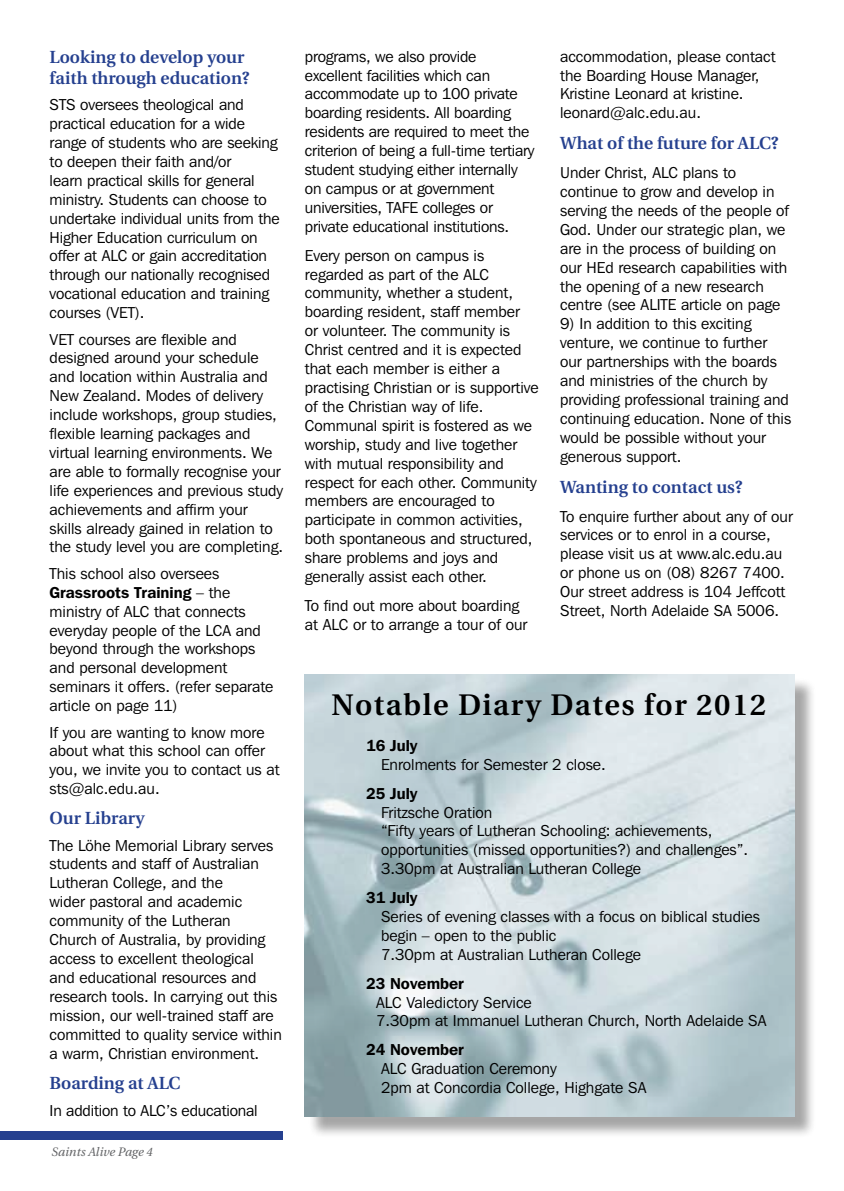
<style>
.page{position:relative;width:844px;height:1191px;background:#fff}
.page>*{position:absolute;margin:0;border:0;box-sizing:border-box;transform-origin:0 0}
.t1{font:600 29.75px "Utopia";letter-spacing:.05em;color:#000}
.t2{font:600 17.5px/21px "Utopia";color:#25408f}
.t3{font:15.75px/18.9px "Franklin Gothic IT Cby BT";color:#000}
.t4{font:600 15.75px "Franklin Gothic IT Cby BT";color:#000}
.t5{font:italic 12.25px "Utopia";color:#636466}
.s1{font-weight:600}
</style>
<div class="page">
<div style="left:0;top:1131px;width:283px;height:9px;background:#25408f"></div>
<div style="left:307px;top:677px;width:509px;height:461px;background:#000;opacity:.54"></div>
<img style="left:305px;top:675px;width:489px;height:441px">
<p class="t2" style="left:50px;top:47px;width:201px">Looking to develop your faith through education?</p>
<p class="t3" style="left:50px;top:95px;width:232px">STS oversees theological and practical education for a wide range of students who are seeking to deepen their faith and/or<br>learn practical skills for general ministry. Students can choose to undertake individual units from the<br>Higher Education curriculum on offer at ALC or gain accreditation through our nationally recognised vocational education and training courses (VET).</p>
<p class="t3" style="left:50px;top:329px;width:235px">VET courses are flexible and designed around your schedule and location within Australia and New Zealand. Modes of delivery include workshops, group studies, flexible learning packages and virtual learning environments. We are able to formally recognise your life experiences and previous study achievements and affirm your skills already gained in relation to the study level you are completing.</p>
<p class="t3" style="left:50px;top:563px;width:225px">This school also oversees<br><span class="s1">Grassroots Training</span> – the ministry of ALC that connects everyday people of the LCA and beyond through the workshops and personal development seminars it offers. (refer separate article on page 11)</p>
<p class="t3" style="left:50px;top:722px;width:231px">If you are wanting to know more about what this school can offer you, we invite you to contact us at sts@alc.edu.au.</p>
<p class="t2" style="left:50px;top:808px;width:97px">Our Library</p>
<p class="t3" style="left:50px;top:835px;width:234px">The Löhe Memorial Library serves students and staff of Australian<br>Lutheran College, and the<br>wider pastoral and academic community of the Lutheran<br>Church of Australia, by providing access to excellent theological and educational resources and research tools. In carrying out this mission, our well-trained staff are committed to quality service within a warm, Christian environment.</p>
<p class="t2" style="left:50px;top:1073px;width:132px">Boarding at ALC</p>
<p class="t3" style="left:50px;top:1100px;width:209px">In addition to ALC’s educational</p>
<p class="t5" style="left:51px;top:1144px;width:103px">Saints Alive Page 4</p>
<p class="t3" style="left:305px;top:46px;width:231px">programs, we also provide excellent facilities which can accommodate up to 100 private boarding residents. All boarding residents are required to meet the criterion of being a full-time tertiary student studying either internally on campus or at government universities, TAFE colleges or private educational institutions.</p>
<p class="t3" style="left:305px;top:245px;width:235px">Every person on campus is regarded as part of the ALC community, whether a student, boarding resident, staff member<br>or volunteer. The community is<br>Christ centred and it is expected that each member is either a practising Christian or is supportive of the Christian way of life.<br>Communal spirit is fostered as we worship, study and live together with mutual responsibility and respect for each other. Community members are encouraged to participate in common activities, both spontaneous and structured, share problems and joys and generally assist each other.</p>
<p class="t3" style="left:305px;top:596px;width:224px">To find out more about boarding at ALC or to arrange a tour of our</p>
<p class="t3" style="left:560px;top:46px;width:217px">accommodation, please contact the Boarding House Manager,<br>Kristine Leonard at kristine. leonard@alc.edu.au.</p>
<p class="t2" style="left:560px;top:133px;width:220px">What of the future for ALC?</p>
<p class="t3" style="left:560px;top:163px;width:230px">Under Christ, ALC plans to continue to grow and develop in serving the needs of the people of<br>God. Under our strategic plan, we are in the process of building on our HEd research capabilities with the opening of a new research centre (see ALITE article on page</p>
<p class="t3" style="left:560px;top:314px;width:232px">9) In addition to this exciting venture, we continue to further our partnerships with the boards and ministries of the church by providing professional training and continuing education. None of this would be possible without your generous support.</p>
<p class="t2" style="left:560px;top:476px;width:184px">Wanting to contact us?</p>
<p class="t3" style="left:560px;top:506px;width:234px">To enquire further about any of our services or to enrol in a course, please visit us at www.alc.edu.au or phone us on (08) 8267 7400.<br>Our street address is 104 Jeffcott<br>Street, North Adelaide SA 5006.</p>
<h1 class="t1" style="left:331px;top:688px;width:436px">Notable Diary Dates for 2012</h1>
<p class="t4" style="left:366px;top:735px;width:53px">16 July</p>
<p class="t3" style="left:381px;top:754px;width:226px">Enrolments for Semester 2 close.</p>
<p class="t4" style="left:366px;top:783px;width:53px">25 July</p>
<p class="t3" style="left:381px;top:802px;width:368px">Fritzsche Oration<br>“Fifty years of Lutheran Schooling: achievements, opportunities (missed opportunities?) and challenges”.<br>3.30pm at Australian Lutheran College</p>
<p class="t4" style="left:366px;top:887px;width:53px">31 July</p>
<p class="t3" style="left:381px;top:906px;width:380px">Series of evening classes with a focus on biblical studies begin – open to the public<br>7.30pm at Australian Lutheran College</p>
<p class="t4" style="left:366px;top:973px;width:99px">23 November</p>
<p class="t3" style="left:376px;top:992px;width:392px">ALC Valedictory Service<br>7.30pm at Immanuel Lutheran Church, North Adelaide SA</p>
<p class="t4" style="left:366px;top:1039px;width:99px">24 November</p>
<p class="t3" style="left:381px;top:1059px;width:267px">ALC Graduation Ceremony<br>2pm at Concordia College, Highgate SA</p>
</div>
